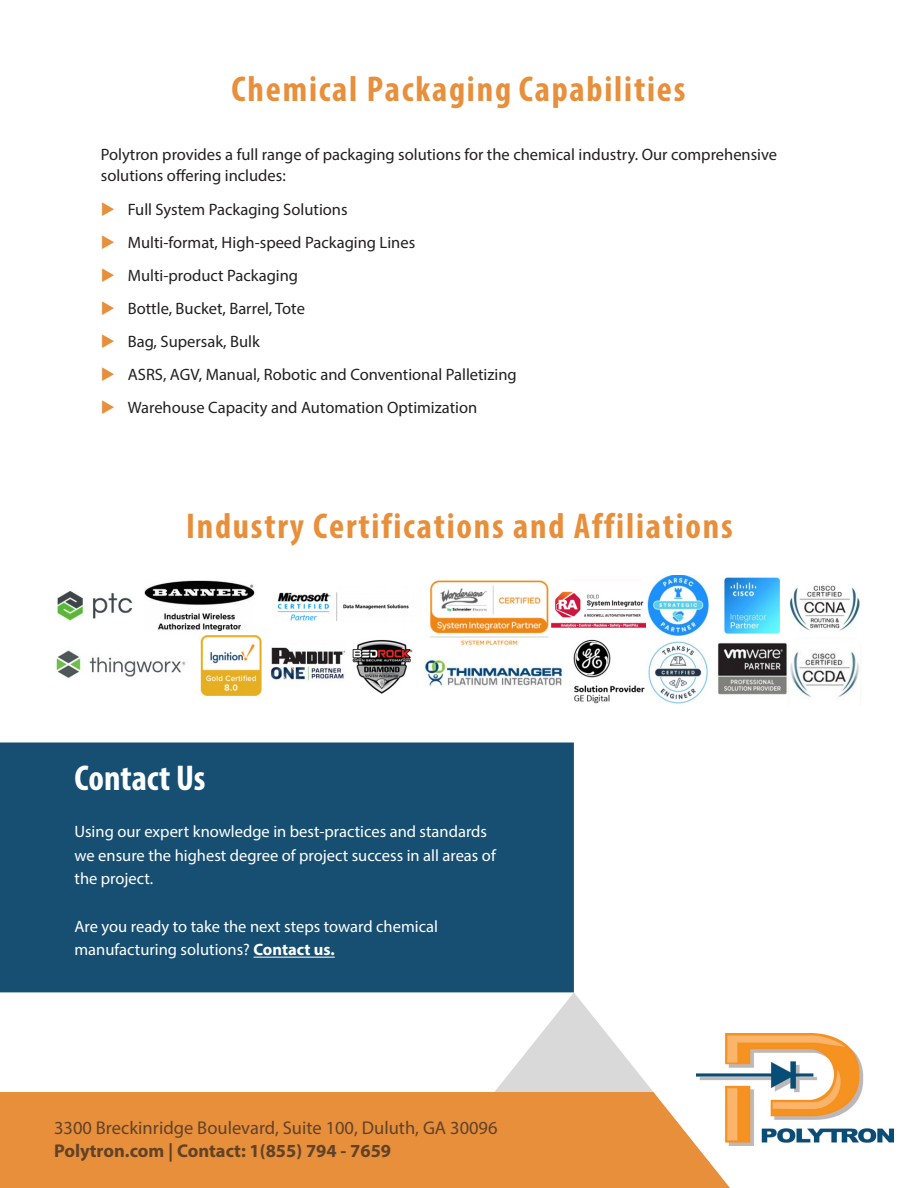
<style>
.page{position:relative;width:918px;height:1188px;background:#fff}
.page>*{position:absolute;margin:0;border:0;box-sizing:border-box;transform-origin:0 0}
.t1{font:700 condensed 36px "Myriad Pro";letter-spacing:.05em;color:#e78f3b}
.t2{font:700 condensed 36px "Myriad Pro";color:#fff}
.t3{font:18.45px "Myriad Pro";color:#231f20}
.t4{font:700 18.45px "Myriad Pro";color:#231f20}
.t5{font:16.5px/21px "Myriad Pro";color:#231f20}
.t6{font:16.5px/23.7px "Myriad Pro";color:#fff}
.s1{font-weight:700}
</style>
<div class="page">
<div style="left:0;top:1092px;width:493px;height:96px;background:#e78f3b"></div>
<svg style="left:493px;top:992px;width:241px;height:196px"></svg>
<div style="left:1px;top:743px;width:572px;height:249px;background:#174f72"></div>
<div style="left:0;top:742px;width:574px;height:250px;border:2px solid #174f72"></div>
<img style="left:697px;top:1033px;width:196px;height:112px">
<hr style="left:253px;top:957px;width:82px;height:1px;background:#fff">
<img style="left:56px;top:576px;width:804px;height:128px">
<img style="left:551px;top:582px;width:94px;height:52px">
<p class="t1" style="left:232px;top:66px;width:455px">Chemical Packaging Capabilities</p>
<p class="t5" style="left:101px;top:144px;width:678px">Polytron provides a full range of packaging solutions for the chemical industry. Our comprehensive solutions offering includes:</p>
<p class="t5" style="left:128px;top:199px;width:221px">Full System Packaging Solutions</p>
<p class="t5" style="left:128px;top:232px;width:289px">Multi-format, High-speed Packaging Lines</p>
<p class="t5" style="left:128px;top:265px;width:172px">Multi-product Packaging</p>
<p class="t5" style="left:128px;top:298px;width:179px">Bottle, Bucket, Barrel, Tote</p>
<p class="t5" style="left:128px;top:331px;width:134px">Bag, Supersak, Bulk</p>
<p class="t5" style="left:128px;top:364px;width:390px">ASRS, AGV, Manual, Robotic and Conventional Palletizing</p>
<p class="t5" style="left:128px;top:397px;width:351px">Warehouse Capacity and Automation Optimization</p>
<p class="t1" style="left:186px;top:503px;width:548px">Industry Certifications and Affiliations</p>
<p class="t2" style="left:75px;top:755px;width:132px">Contact Us</p>
<p class="t6" style="left:75px;top:819px;width:423px">Using our expert knowledge in best-practices and standards we ensure the highest degree of project success in all areas of the project.</p>
<p class="t6" style="left:75px;top:914px;width:365px">Are you ready to take the next steps toward chemical manufacturing solutions? <span class="s1">Contact us.</span></p>
<p class="t3" style="left:54px;top:1116px;width:445px">3300 Breckinridge Boulevard, Suite 100, Duluth, GA 30096</p>
<p class="t4" style="left:54px;top:1139px;width:339px">Polytron.com | Contact: 1(855) 794 - 7659</p>
</div>
